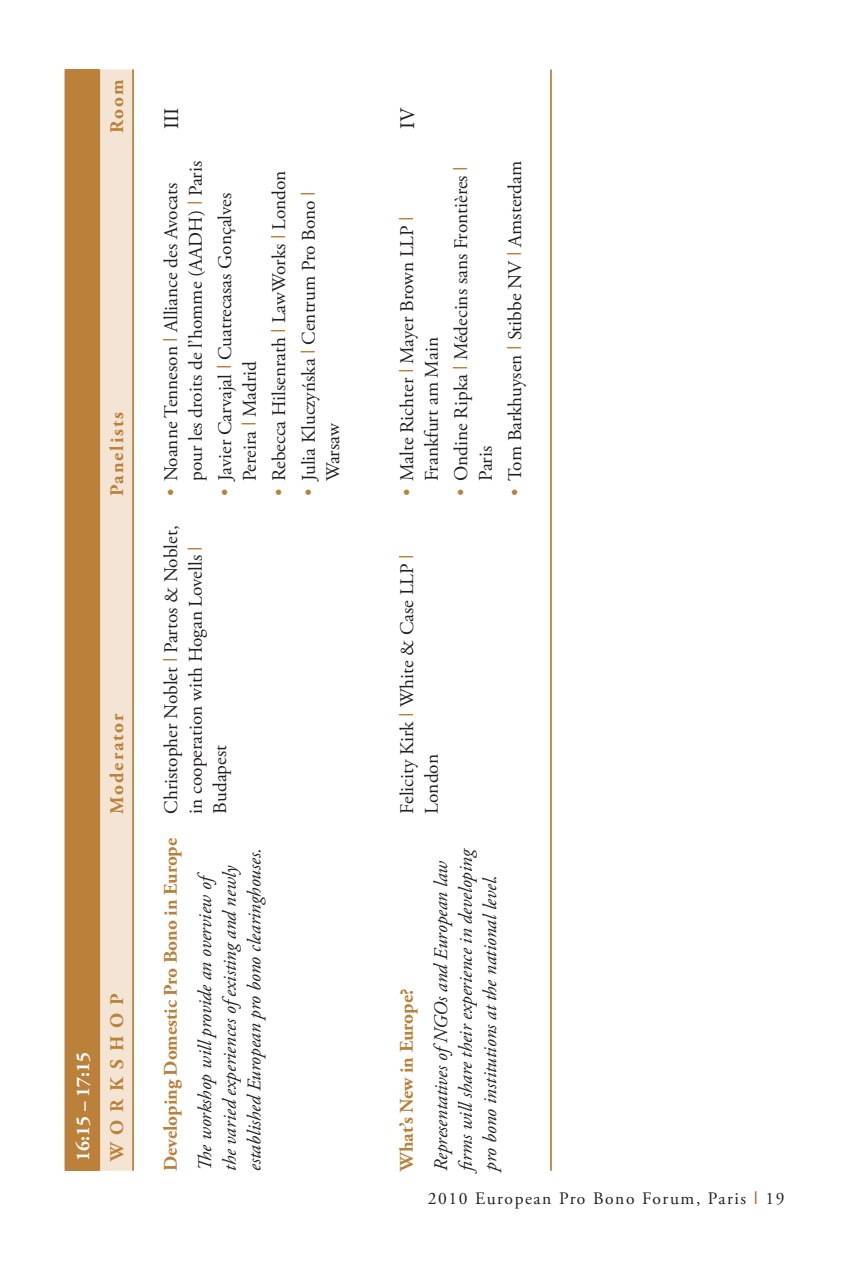
<style>
.page{position:relative;width:854px;height:1265px;background:#fff}
.page>*{position:absolute;margin:0;border:0;box-sizing:border-box;transform-origin:0 0}
.t1{font:21px "Minion Pro";color:#231f20}
.t2{font:19.25px/24.5px "Adobe Garamond Pro";color:#231f20}
.t3{font:italic 19.25px/24.5px "Adobe Garamond Pro";color:#231f20}
.t4{font:700 19.25px "Adobe Garamond Pro";color:#bb813a}
.t5{font:700 19.25px "Adobe Garamond Pro";color:#fff}
.t6{font:700 19.25px "Adobe Garamond Pro";letter-spacing:.095em;color:#bb813a}
.t7{font:700 19.25px "Adobe Garamond Pro";letter-spacing:.1em;color:#bb813a}
.t8{font:17.5px "Adobe Garamond Pro";letter-spacing:.09em;color:#231f20}
.s1{color:#bb813a}
.s2{font-family:"Scala Sans";color:#bb813a}
.s3{font-family:"Scala Sans";color:#c85023}
</style>
<div class="page">
<div style="left:65px;top:69px;width:34px;height:1102px;background:#bb813a"></div>
<svg style="left:100px;top:69px;width:32px;height:1102px;background:#f1e0cf"></svg>
<hr style="left:64px;top:69px;width:2px;height:1102px;background:#bb813a">
<hr style="left:98px;top:69px;width:2px;height:1102px;background:#bb813a">
<hr style="left:550px;top:69px;width:1px;height:1102px;background:#bb813a">
<hr style="left:132px;top:69px;width:2px;height:1102px;background:#bb813a">
<p class="t4" style="left:109px;top:133px;width:55px;rotate:-90deg">Room</p>
<p class="t7" style="left:109px;top:496px;width:86px;rotate:-90deg">Panelists</p>
<p class="t6" style="left:109px;top:814px;width:101px;rotate:-90deg">Moderator</p>
<p class="t5" style="left:75px;top:1161px;width:110px;rotate:-90deg">16:15 – 17:15</p>
<p class="t4" style="left:109px;top:1161px;width:169px;rotate:-90deg">WORKSHOP</p>
<p class="t1" style="left:163px;top:129px;width:23px;rotate:-90deg">III</p>
<p class="t2" style="left:160px;top:481px;width:322px;text-indent:-15px;rotate:-90deg"><span class="s1">•</span> Noanne Tenneson <span class="s2">l</span> Alliance des Avocats pour les droits de l’homme (AADH) <span class="s2">l</span> Paris</p>
<p class="t2" style="left:214px;top:481px;width:290px;text-indent:-15px;rotate:-90deg"><span class="s1">•</span> Javier Carvajal <span class="s2">l</span> Cuatrecasas Gonçalves<br>Pereira <span class="s2">l</span> Madrid</p>
<p class="t2" style="left:160px;top:814px;width:290px;rotate:-90deg">Christopher Noblet <span class="s2">l</span> Partos &amp; Noblet, in cooperation with Hogan Lovells <span class="s2">l<br></span>Budapest</p>
<p class="t2" style="left:268px;top:496px;width:327px;rotate:-90deg"><span class="s1">•</span> Rebecca Hilsenrath <span class="s2">l</span> LawWorks <span class="s2">l</span> London</p>
<p class="t4" style="left:163px;top:1171px;width:334px;rotate:-90deg">Developing Domestic Pro Bono in Europe</p>
<p class="t3" style="left:194px;top:1171px;width:324px;rotate:-90deg">The workshop will provide an overview of<br>the varied experiences of existing and newly established European pro bono clearinghouses.</p>
<p class="t2" style="left:298px;top:481px;width:292px;text-indent:-15px;rotate:-90deg"><span class="s1">•</span> Julia Kluczyńska <span class="s2">l</span> Centrum Pro Bono <span class="s2">l<br></span>Warsaw</p>
<p class="t1" style="left:399px;top:129px;width:23px;rotate:-90deg">IV</p>
<p class="t2" style="left:396px;top:481px;width:267px;text-indent:-15px;rotate:-90deg"><span class="s1">•</span> Malte Richter <span class="s2">l</span> Mayer Brown LLP <span class="s2">l<br></span>Frankfurt am Main</p>
<p class="t2" style="left:450px;top:481px;width:317px;text-indent:-15px;rotate:-90deg"><span class="s1">•</span> Ondine Ripka <span class="s2">l</span> Médecins sans Frontières <span class="s2">l<br></span>Paris</p>
<p class="t2" style="left:504px;top:496px;width:337px;rotate:-90deg"><span class="s1">•</span> Tom Barkhuysen <span class="s2">l</span> Stibbe NV <span class="s2">l</span> Amsterdam</p>
<p class="t2" style="left:396px;top:814px;width:261px;rotate:-90deg">Felicity Kirk <span class="s2">l</span> White &amp; Case LLP <span class="s2">l<br></span>London</p>
<p class="t4" style="left:398px;top:1171px;width:183px;rotate:-90deg">What’s New in Europe?</p>
<p class="t3" style="left:430px;top:1171px;width:323px;rotate:-90deg">Representatives of NGOs and European law firms will share their experience in developing pro bono institutions at the national level.</p>
<p class="t8" style="left:428px;top:1191px;width:358px">2010 European Pro Bono Forum, Paris <span class="s3">l</span> 19</p>
</div>
